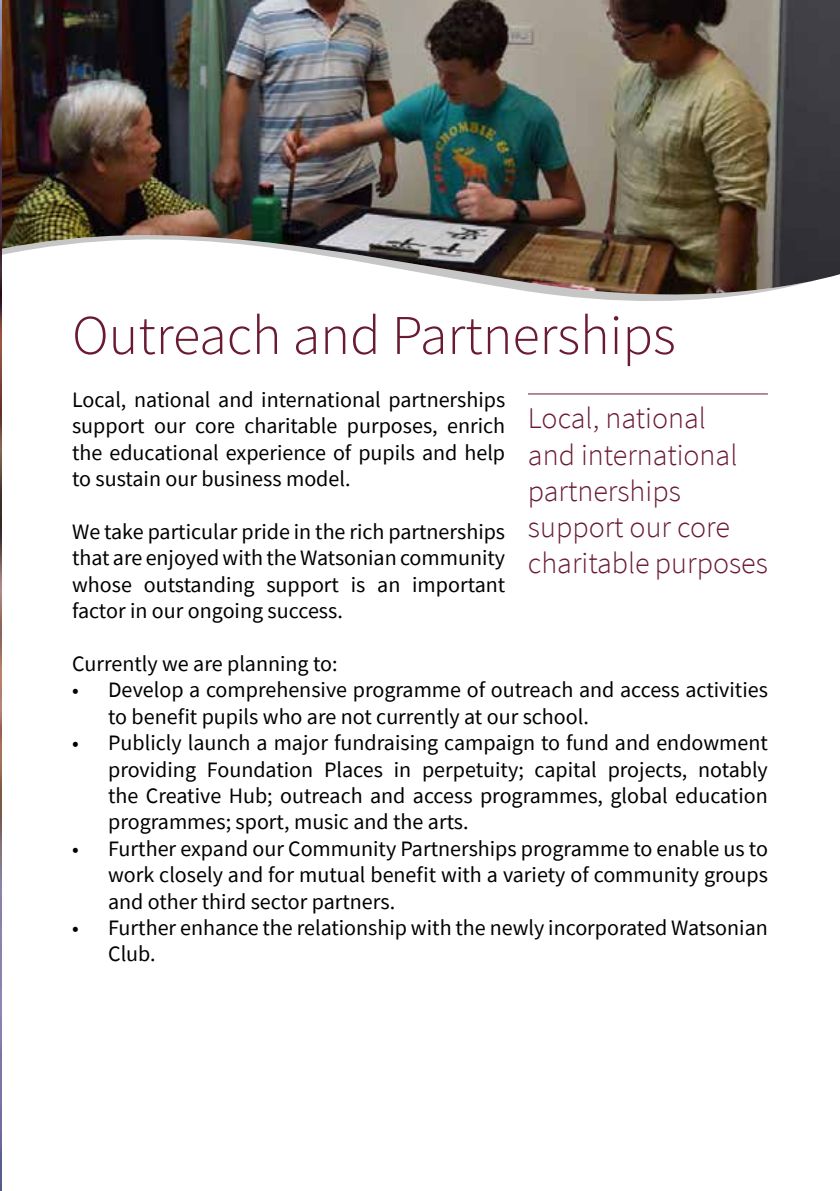
<style>
.page{position:relative;width:840px;height:1191px;background:#fff}
.page>*{position:absolute;margin:0;border:0;box-sizing:border-box;transform-origin:0 0}
.t1{font:300 56px "Source Sans Pro";color:#6a1b32}
.t2{font:300 30px/36px "Source Sans Pro";color:#6a1b32}
.t3{font:22px/26.4px "Source Sans Pro";color:#000;text-align:justify}
</style>
<div class="page">
<hr style="left:527px;top:393px;width:240px;height:1px;background:#6a1b32">
<img style="left:2px;top:0;width:837px;height:297px">
<img style="left:0;top:0;width:2px;height:1191px">
<h1 class="t1" style="left:72px;top:301px;width:604px">Outreach and Partnerships</h1>
<p class="t3" style="left:72px;top:386px;width:434px">Local, national and international partnerships support our core charitable purposes, enrich the educational experience of pupils and help to sustain our business model.</p>
<p class="t3" style="left:72px;top:518px;width:434px">We take particular pride in the rich partnerships that are enjoyed with the Watsonian community whose outstanding support is an important factor in our ongoing success.</p>
<p class="t3" style="left:72px;top:650px;width:267px">Currently we are planning to:</p>
<p class="t3" style="left:108px;top:676px;width:661px;text-indent:-36px">• Develop a comprehensive programme of outreach and access activities to benefit pupils who are not currently at our school.</p>
<p class="t3" style="left:108px;top:729px;width:661px;text-indent:-36px">• Publicly launch a major fundraising campaign to fund and endowment providing Foundation Places in perpetuity; capital projects, notably the Creative Hub; outreach and access programmes, global education programmes; sport, music and the arts.</p>
<p class="t3" style="left:108px;top:835px;width:661px;text-indent:-36px">• Further expand our Community Partnerships programme to enable us to work closely and for mutual benefit with a variety of community groups and other third sector partners.</p>
<p class="t3" style="left:108px;top:914px;width:661px;text-indent:-36px">• Further enhance the relationship with the newly incorporated Watsonian<br>Club.</p>
<h2 class="t2" style="left:527px;top:400px;width:241px">Local, national<br>and international partnerships support our core charitable purposes</h2>
</div>
